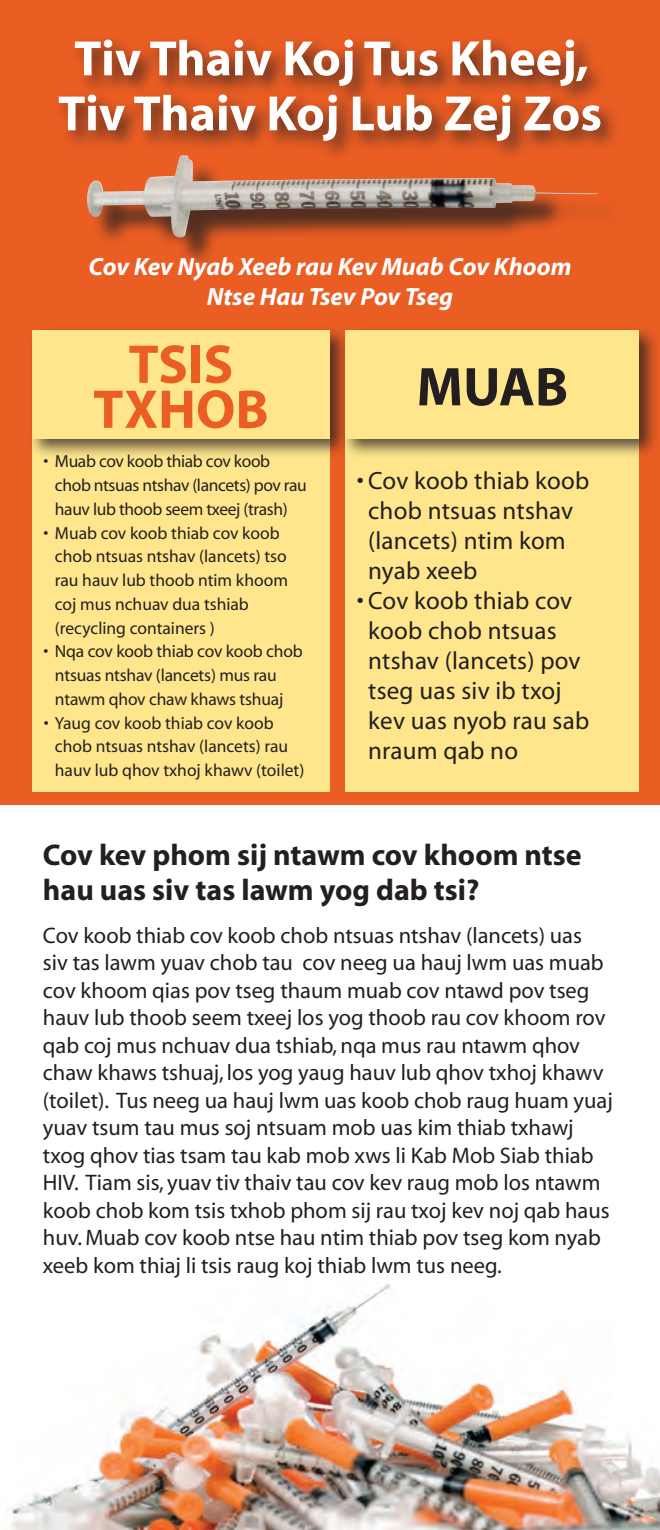
<style>
.page{position:relative;width:660px;height:1530px;background:#fff}
.page>*{position:absolute;margin:0;border:0;box-sizing:border-box;transform-origin:0 0}
.t1{font:700 55px/45px "Myriad";color:#ea5d23;text-align:center}
.t2{font:700 55px "Myriad";color:#231f20}
.t3{font:700 50px/55px "Myriad";color:#fff;text-align:center}
.t4{font:700 30px/35px "Myriad";color:#231f20}
.t5{font:25px/30px "Myriad";letter-spacing:.01em;color:#231f20}
.t6{font:italic 700 25px/30px "Myriad";color:#fff;text-align:center}
.t7{font:22.5px/27.5px "Myriad";color:#231f20}
.t8{font:17.5px/23.8px "Myriad";letter-spacing:-.005em;color:#231f20}
</style>
<div class="page">
<img style="left:9px;top:1284px;width:651px;height:246px">
<div style="left:0;top:0;width:660px;height:805px;background:#ea5d23"></div>
<img style="left:87px;top:162px;width:511px;height:77px">
<div style="left:54px;top:35px;width:567px;height:127px;background:#231f20;opacity:.75"></div>
<div style="left:32px;top:439px;width:297px;height:353px;background:#ffe68c"></div>
<div style="left:27px;top:326px;width:323px;height:134px;background:#231f20;opacity:.75"></div>
<div style="left:32px;top:331px;width:297px;height:108px;background:#ffe68c"></div>
<div style="left:346px;top:439px;width:293px;height:353px;background:#ffe68c"></div>
<div style="left:340px;top:326px;width:320px;height:134px;background:#231f20;opacity:.75"></div>
<div style="left:346px;top:331px;width:293px;height:108px;background:#ffe68c"></div>
<h2 class="t3" style="left:58px;top:33px;width:545px">Tiv Thaiv Koj Tus Kheej,<br>Tiv Thaiv Koj Lub Zej Zos</h2>
<p class="t6" style="left:88px;top:253px;width:485px">Cov Kev Nyab Xeeb rau Kev Muab Cov Khoom<br>Ntse Hau Tsev Pov Tseg</p>
<h1 class="t1" style="left:93px;top:344px;width:177px">TSIS<br>TXHOB</h1>
<p class="t8" style="left:55px;top:450px;width:253px;text-indent:-11px">• Muab cov koob thiab cov koob chob ntsuas ntshav (lancets) pov rau hauv lub thoob seem txeej (trash)</p>
<p class="t8" style="left:55px;top:522px;width:235px;text-indent:-11px">• Muab cov koob thiab cov koob chob ntsuas ntshav (lancets) tso rau hauv lub thoob ntim khoom coj mus nchuav dua tshiab (recycling containers )</p>
<p class="t8" style="left:55px;top:640px;width:249px;text-indent:-11px">• Nqa cov koob thiab cov koob chob ntsuas ntshav (lancets) mus rau ntawm qhov chaw khaws tshuaj</p>
<p class="t8" style="left:55px;top:712px;width:251px;text-indent:-11px">• Yaug cov koob thiab cov koob chob ntsuas ntshav (lancets) rau hauv lub qhov txhoj khawv (toilet)</p>
<h1 class="t2" style="left:416px;top:359px;width:153px">MUAB</h1>
<p class="t5" style="left:368px;top:467px;width:223px;text-indent:-11px">• Cov koob thiab koob chob ntsuas ntshav (lancets) ntim kom nyab xeeb</p>
<p class="t5" style="left:368px;top:587px;width:223px;text-indent:-11px">• Cov koob thiab cov koob chob ntsuas ntshav (lancets) pov tseg uas siv ib txoj kev uas nyob rau sab nraum qab no</p>
<h3 class="t4" style="left:43px;top:838px;width:540px">Cov kev phom sij ntawm cov khoom ntse hau uas siv tas lawm yog dab tsi?</h3>
<p class="t7" style="left:43px;top:923px;width:571px">Cov koob thiab cov koob chob ntsuas ntshav (lancets) uas<br>siv tas lawm yuav chob tau cov neeg ua hauj lwm uas muab cov khoom qias pov tseg thaum muab cov ntawd pov tseg hauv lub thoob seem txeej los yog thoob rau cov khoom rov qab coj mus nchuav dua tshiab, nqa mus rau ntawm qhov chaw khaws tshuaj, los yog yaug hauv lub qhov txhoj khawv (toilet). Tus neeg ua hauj lwm uas koob chob raug huam yuaj yuav tsum tau mus soj ntsuam mob uas kim thiab txhawj txog qhov tias tsam tau kab mob xws li Kab Mob Siab thiab HIV. Tiam sis, yuav tiv thaiv tau cov kev raug mob los ntawm koob chob kom tsis txhob phom sij rau txoj kev noj qab haus huv. Muab cov koob ntse hau ntim thiab pov tseg kom nyab xeeb kom thiaj li tsis raug koj thiab lwm tus neeg.</p>
</div>
